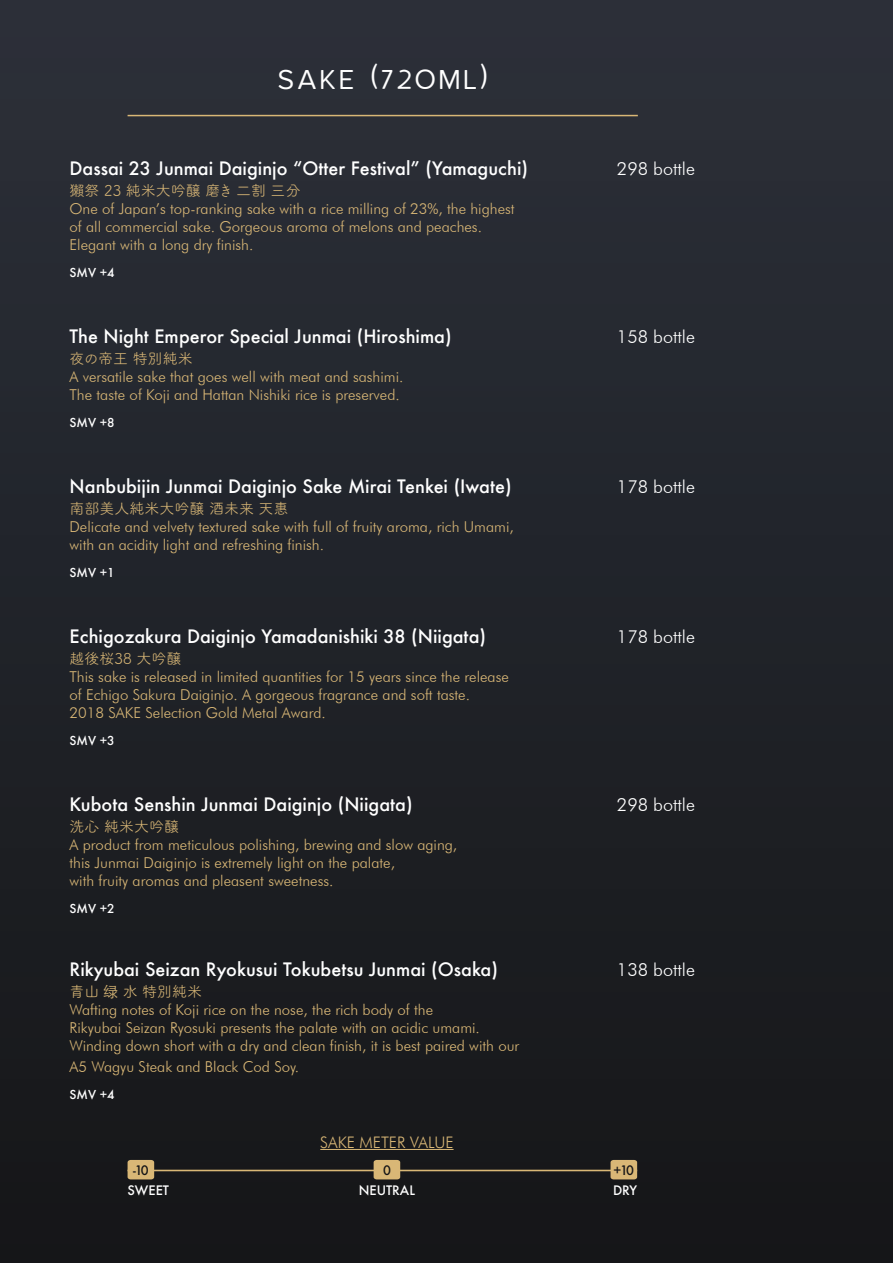
<style>
.page{position:relative;width:893px;height:1263px;background:#fff}
.page>*{position:absolute;margin:0;border:0;box-sizing:border-box;transform-origin:0 0}
.t1{font:300 37.5px "Montauk";letter-spacing:.1em;color:#fff}
.t2{font:500 18px "Futura";color:#fff}
.t3{font:300 18px "Futura BT";color:#fff}
.t4{font:300 15.9px "Futura BT";color:#d9b776}
.t5{font:300 15px/18px "Futura BT";color:#d9b776}
.t6{font:15px "Tsuku A Rd Gothic Std R";color:#d9b776}
.t7{font:500 12.75px "Futura";color:#fff}
.t8{font:500 12.75px "Futura";color:#151517}
.t9{font:500 12px "Futura";color:#fff}
.s1{font-family:"ST Heiti SC";font-weight:300}
</style>
<div class="page">
<div style="left:0;top:0;width:893px;height:1263px;background:linear-gradient(to bottom,#2c3039,#151618)"></div>
<hr style="left:320px;top:1149px;width:134px;height:1px;background:#d9b776">
<svg style="left:128px;top:1160px;width:26px;height:19px"></svg>
<svg style="left:610px;top:1160px;width:27px;height:19px"></svg>
<svg style="left:374px;top:1160px;width:26px;height:19px"></svg>
<hr style="left:128px;top:1170px;width:509px;height:1px;background:#d9b776">
<hr style="left:128px;top:115px;width:510px;height:1px;background:#d9b776">
<div style="left:872px;top:0;width:21px;height:1263px;background:linear-gradient(to bottom,#2c3039,#151618)"></div>
<h1 class="t1" style="left:278px;top:55px;width:211px">SAKE (720ML)</h1>
<p class="t2" style="left:70px;top:156px;width:460px">Dassai 23 Junmai Daiginjo “Otter Festival” (Yamaguchi)</p>
<p class="t3" style="left:617px;top:157px;width:80px">298 bottle</p>
<p class="t6" style="left:70px;top:179px;width:233px">獺祭 23 純米大吟醸 磨き 二割 三分</p>
<p class="t5" style="left:70px;top:199px;width:447px">One of Japan’s top-ranking sake with a rice milling of 23%, the highest of all commercial sake. Gorgeous aroma of melons and peaches.<br>Elegant with a long dry finish.</p>
<p class="t9" style="left:70px;top:264px;width:47px">SMV +4</p>
<p class="t2" style="left:70px;top:324px;width:384px">The Night Emperor Special Junmai (Hiroshima)</p>
<p class="t3" style="left:617px;top:325px;width:80px">158 bottle</p>
<p class="t6" style="left:70px;top:347px;width:125px">夜の帝王 特別純米</p>
<p class="t5" style="left:70px;top:367px;width:335px">A versatile sake that goes well with meat and sashimi.<br>The taste of Koji and Hattan Nishiki rice is preserved.</p>
<p class="t9" style="left:70px;top:414px;width:47px">SMV +8</p>
<p class="t2" style="left:70px;top:474px;width:444px">Nanbubijin Junmai Daiginjo Sake Mirai Tenkei (Iwate)</p>
<p class="t3" style="left:617px;top:475px;width:80px">178 bottle</p>
<p class="t6" style="left:70px;top:497px;width:221px">南部美人純米大吟醸 酒未来 天惠</p>
<p class="t5" style="left:70px;top:517px;width:446px">Delicate and velvety textured sake with full of fruity aroma, rich Umami, with an acidity light and refreshing finish.</p>
<p class="t9" style="left:70px;top:564px;width:47px">SMV +1</p>
<p class="t2" style="left:70px;top:624px;width:418px">Echigozakura Daiginjo Yamadanishiki 38 (Niigata)</p>
<p class="t3" style="left:617px;top:625px;width:80px">178 bottle</p>
<p class="t6" style="left:70px;top:647px;width:113px">越後桜38 大吟醸</p>
<p class="t5" style="left:70px;top:667px;width:441px">This sake is released in limited quantities for 15 years since the release of Echigo Sakura Daiginjo. A gorgeous fragrance and soft taste.<br>2018 SAKE Selection Gold Metal Award.</p>
<p class="t9" style="left:70px;top:732px;width:47px">SMV +3</p>
<p class="t2" style="left:70px;top:792px;width:345px">Kubota Senshin Junmai Daiginjo (Niigata)</p>
<p class="t3" style="left:617px;top:793px;width:80px">298 bottle</p>
<p class="t6" style="left:70px;top:815px;width:111px">洗心 純米大吟醸</p>
<p class="t5" style="left:70px;top:835px;width:389px">A product from meticulous polishing, brewing and slow aging, this Junmai Daiginjo is extremely light on the palate,<br>with fruity aromas and pleasent sweetness.</p>
<p class="t9" style="left:70px;top:900px;width:47px">SMV +2</p>
<p class="t2" style="left:70px;top:957px;width:430px">Rikyubai Seizan Ryokusui Tokubetsu Junmai (Osaka)</p>
<p class="t3" style="left:617px;top:958px;width:80px">138 bottle</p>
<p class="t6" style="left:70px;top:980px;width:134px">青山 <span class="s1">绿</span> 水 特別純米</p>
<p class="t5" style="left:70px;top:1000px;width:451px">Wafting notes of Koji rice on the nose, the rich body of the<br>Rikyubai Seizan Ryosuki presents the palate with an acidic umami.<br>Winding down short with a dry and clean finish, it is best paired with our</p>
<p class="t5" style="left:70px;top:1057px;width:231px">A5 Wagyu Steak and Black Cod Soy.</p>
<p class="t9" style="left:70px;top:1086px;width:47px">SMV +4</p>
<p class="t4" style="left:320px;top:1132px;width:135px">SAKE METER VALUE</p>
<p class="t8" style="left:383px;top:1161px;width:9px">0</p>
<p class="t8" style="left:133px;top:1161px;width:17px">-10</p>
<p class="t8" style="left:614px;top:1161px;width:22px">+10</p>
<p class="t7" style="left:128px;top:1181px;width:43px">SWEET</p>
<p class="t7" style="left:359px;top:1181px;width:58px">NEUTRAL</p>
<p class="t7" style="left:613px;top:1181px;width:26px">DRY</p>
</div>
